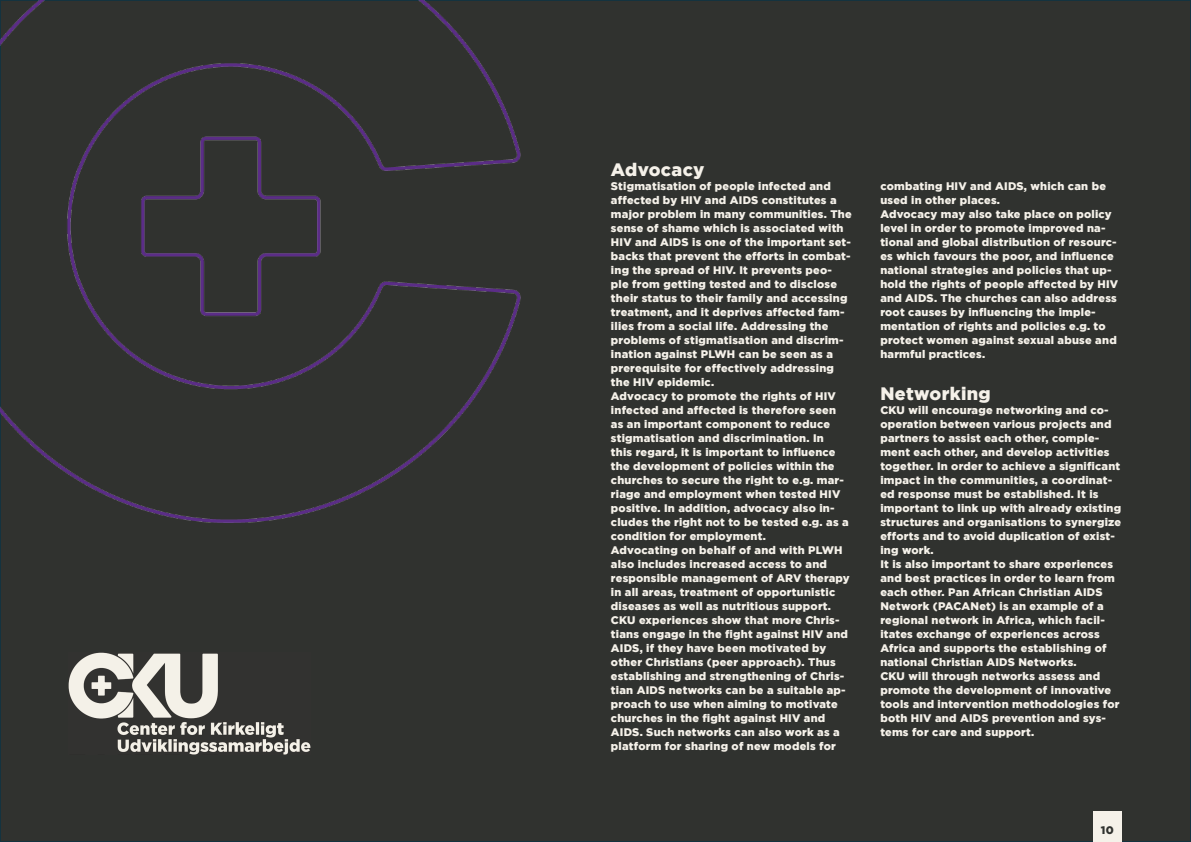
<style>
.page{position:relative;width:1191px;height:842px;background:#fff}
.page>*{position:absolute;margin:0;border:0;box-sizing:border-box;transform-origin:0 0}
.Brød{font:900 18px "Gotham";letter-spacing:.02em;color:#f5f1e9}
.Brød-2{font:900 11px/14px "Gotham";letter-spacing:.02em;color:#f5f1e9}
.t1{font:900 11px "Gotham";color:#30322f}
</style>
<div class="page">
<div style="left:0;top:0;width:1191px;height:842px;background:#30322f;border:1px solid #14333f"></div>
<div style="left:1093px;top:811px;width:28px;height:31px;background:#f5f1e9"></div>
<img style="left:0;top:0;width:528px;height:527px">
<img style="left:68px;top:653px;width:242px;height:102px">
<p class="Brød" style="left:611px;top:159px;width:95px">Advocacy</p>
<p class="Brød-2" style="left:611px;top:179px;width:242px">Stigmatisation of people infected and affected by HIV and AIDS constitutes a major problem in many communities. The sense of shame which is associated with HIV and AIDS is one of the important set&shy;backs that prevent the efforts in combat&shy;ing the spread of HIV. It prevents peo&shy;ple from getting tested and to disclose their status to their family and accessing treatment, and it deprives affected fam&shy;ilies from a social life. Addressing the problems of stigmatisation and discrim&shy;ination against PLWH can be seen as a prerequisite for effectively addressing the HIV epidemic.</p>
<p class="Brød-2" style="left:611px;top:389px;width:239px">Advocacy to promote the rights of HIV infected and affected is therefore seen as an important component to reduce stigmatisation and discrimination. In<br>this regard, it is important to influence the development of policies within the churches to secure the right to e.g. mar&shy;riage and employment when tested HIV positive. In addition, advocacy also in&shy;cludes the right not to be tested e.g. as a condition for employment.</p>
<p class="Brød-2" style="left:611px;top:543px;width:240px">Advocating on behalf of and with PLWH also includes increased access to and responsible management of ARV therapy in all areas, treatment of opportunistic diseases as well as nutritious support.</p>
<p class="Brød-2" style="left:611px;top:613px;width:238px">CKU experiences show that more Chris&shy;tians engage in the fight against HIV and AIDS, if they have been motivated by other Christians (peer approach). Thus establishing and strengthening of Chris&shy;tian AIDS networks can be a suitable ap&shy;proach to use when aiming to motivate churches in the fight against HIV and AIDS. Such networks can also work as a platform for sharing of new models for</p>
<p class="Brød-2" style="left:880px;top:179px;width:227px">combating HIV and AIDS, which can be used in other places.</p>
<p class="Brød-2" style="left:880px;top:207px;width:239px">Advocacy may also take place on policy level in order to promote improved na&shy;tional and global distribution of resourc&shy;es which favours the poor, and influence national strategies and policies that up&shy;hold the rights of people affected by HIV and AIDS. The churches can also address root causes by influencing the imple&shy;mentation of rights and policies e.g. to protect women against sexual abuse and harmful practices.</p>
<p class="Brød" style="left:880px;top:383px;width:112px">Networking</p>
<p class="Brød-2" style="left:880px;top:403px;width:242px">CKU will encourage networking and co&shy;operation between various projects and partners to assist each other, comple&shy;ment each other, and develop activities together. In order to achieve a significant impact in the communities, a coordinat&shy;ed response must be established. It is important to link up with already existing structures and organisations to synergize efforts and to avoid duplication of exist&shy;ing work.</p>
<p class="Brød-2" style="left:880px;top:557px;width:236px">It is also important to share experiences and best practices in order to learn from each other. Pan African Christian AIDS Network (PACANet) is an example of a regional network in Africa, which facil&shy;itates exchange of experiences across Africa and supports the establishing of national Christian AIDS Networks.</p>
<p class="Brød-2" style="left:880px;top:669px;width:241px">CKU will through networks assess and promote the development of innovative tools and intervention methodologies for both HIV and AIDS prevention and sys&shy;tems for care and support.</p>
<p class="t1" style="left:1101px;top:824px;width:14px">10</p>
</div>
